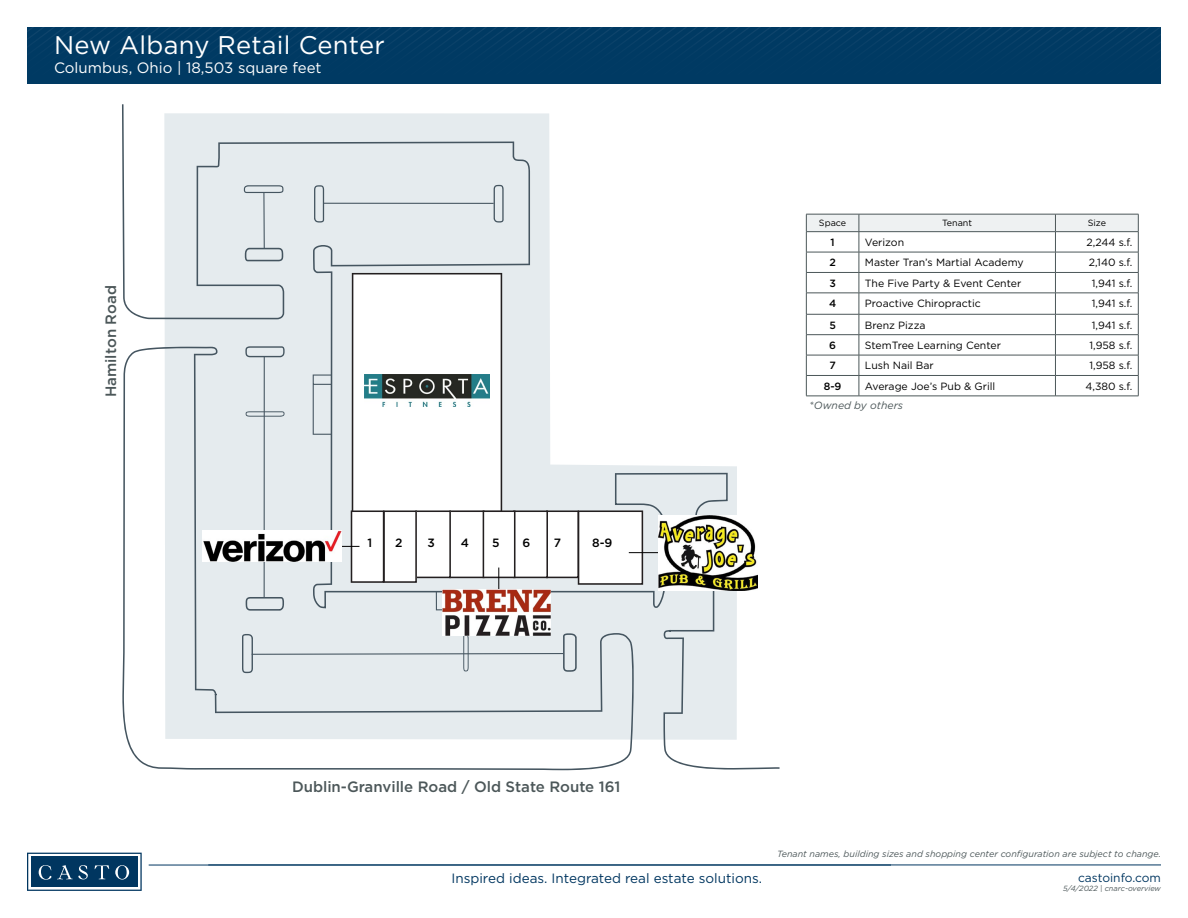
<style>
.page{position:relative;width:1188px;height:918px;background:#fff}
.page>*{position:absolute;margin:0;border:0;box-sizing:border-box;transform-origin:0 0}
.t1{font:25.5px "Gotham";letter-spacing:.01em;color:#fff}
.t2{font:500 15px "Gotham";color:#4c5759}
.t3{font:15px "Gotham";color:#fff}
.t4{font:13.5px "Gotham";color:#003660}
.t5{font:12px "Gotham";color:#003660}
.t6{font:500 12px "Gotham";color:#000}
.t7{font:10.5px "Gotham";color:#000}
.t8{font:italic 10.5px "Gotham";color:#4c5759}
.t9{font:500 10.5px "Gotham";color:#000}
.t10{font:italic 9px "Gotham";color:#4c5759}
.t11{font:9px "Gotham";color:#000}
.t12{font:italic 7.5px "Gotham";color:#4c5759}
</style>
<div class="page">
<div style="left:27px;top:27px;width:1134px;height:56px;background:#003a63"></div>
<svg style="left:27px;top:27px;width:1134px;height:15px"></svg>
<svg style="left:27px;top:853px;width:115px;height:38px"></svg>
<hr style="left:208px;top:865px;width:953px;height:1px;background:#003660">
<hr style="left:149px;top:865px;width:742px;height:1px;background:#003660">
<svg style="left:122px;top:104px;width:658px;height:666px;fill:#e5ebee"></svg>
<svg style="left:806px;top:214px;width:333px;height:182px"></svg>
<hr style="left:806px;top:396px;width:53px;height:1px;background:#4c5759">
<hr style="left:859px;top:396px;width:196px;height:1px;background:#4c5759">
<hr style="left:1055px;top:396px;width:83px;height:1px;background:#4c5759">
<svg style="left:351px;top:273px;width:292px;height:318px"></svg>
<hr style="left:629px;top:552px;width:32px;height:1px;background:#000">
<hr style="left:327px;top:546px;width:32px;height:1px;background:#000">
<img style="left:442px;top:590px;width:108px;height:46px">
<img style="left:659px;top:515px;width:98px;height:76px">
<img style="left:203px;top:530px;width:139px;height:32px">
<h1 class="t1" style="left:54px;top:29px;width:332px">New Albany Retail Center</h1>
<h2 class="t3" style="left:54px;top:58px;width:269px">Columbus, Ohio | 18,503 square feet</h2>
<h2 class="t2" style="left:101px;top:397px;width:114px;rotate:-90deg">Hamilton Road</h2>
<p class="t6" style="left:367px;top:535px;width:6px">1</p>
<p class="t6" style="left:395px;top:535px;width:9px">2</p>
<p class="t6" style="left:428px;top:535px;width:9px">3</p>
<p class="t6" style="left:461px;top:535px;width:10px">4</p>
<p class="t6" style="left:492px;top:535px;width:9px">5</p>
<p class="t6" style="left:523px;top:535px;width:9px">6</p>
<p class="t6" style="left:554px;top:535px;width:9px">7</p>
<p class="t6" style="left:592px;top:535px;width:22px">8-9</p>
<h2 class="t2" style="left:292px;top:777px;width:330px">Dublin-Granville Road / Old State Route 161</h2>
<p class="t11" style="left:819px;top:217px;width:29px">Space</p>
<p class="t11" style="left:942px;top:217px;width:31px">Tenant</p>
<p class="t11" style="left:1088px;top:217px;width:20px">Size</p>
<p class="t9" style="left:831px;top:235px;width:6px">1</p>
<p class="t7" style="left:865px;top:236px;width:41px">Verizon</p>
<p class="t7" style="left:1087px;top:236px;width:47px">2,244 s.f.</p>
<p class="t9" style="left:829px;top:256px;width:8px">2</p>
<p class="t7" style="left:865px;top:256px;width:160px">Master Tran’s Martial Academy</p>
<p class="t7" style="left:1089px;top:256px;width:45px">2,140 s.f.</p>
<p class="t9" style="left:829px;top:276px;width:8px">3</p>
<p class="t7" style="left:865px;top:276px;width:158px">The Five Party &amp; Event Center</p>
<p class="t7" style="left:1092px;top:276px;width:42px">1,941 s.f.</p>
<p class="t9" style="left:829px;top:297px;width:9px">4</p>
<p class="t7" style="left:865px;top:297px;width:117px">Proactive Chiropractic</p>
<p class="t7" style="left:1092px;top:297px;width:42px">1,941 s.f.</p>
<p class="t9" style="left:829px;top:318px;width:8px">5</p>
<p class="t7" style="left:865px;top:318px;width:62px">Brenz Pizza</p>
<p class="t7" style="left:1092px;top:318px;width:42px">1,941 s.f.</p>
<p class="t9" style="left:829px;top:339px;width:8px">6</p>
<p class="t7" style="left:865px;top:339px;width:138px">StemTree Learning Center</p>
<p class="t7" style="left:1089px;top:339px;width:44px">1,958 s.f.</p>
<p class="t9" style="left:829px;top:359px;width:8px">7</p>
<p class="t7" style="left:865px;top:359px;width:70px">Lush Nail Bar</p>
<p class="t7" style="left:1089px;top:359px;width:44px">1,958 s.f.</p>
<p class="t9" style="left:824px;top:379px;width:19px">8-9</p>
<p class="t7" style="left:865px;top:379px;width:132px">Average Joe’s Pub &amp; Grill</p>
<p class="t7" style="left:1085px;top:379px;width:48px">4,380 s.f.</p>
<p class="t8" style="left:809px;top:398px;width:95px">*Owned by others</p>
<p class="t10" style="left:777px;top:848px;width:385px">Tenant names, building sizes and shopping center configuration are subject to change.</p>
<p class="t4" style="left:452px;top:870px;width:312px">Inspired ideas. Integrated real estate solutions.</p>
<p class="t5" style="left:1078px;top:870px;width:84px">castoinfo.com</p>
<p class="t12" style="left:1063px;top:884px;width:99px">5/4/2022 | cnarc-overview</p>
</div>
